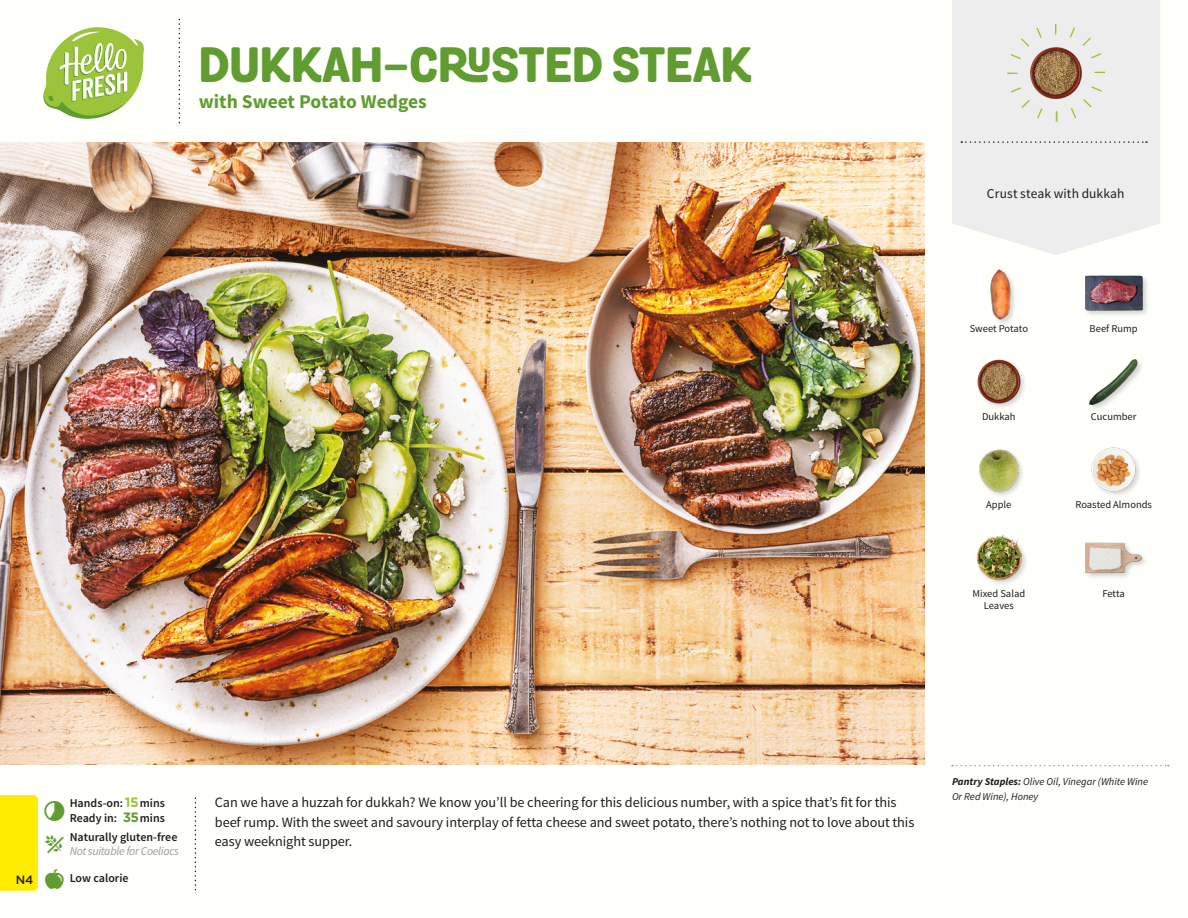
<style>
.page{position:relative;width:1188px;height:918px;background:#fff}
.page>*{position:absolute;margin:0;border:0;box-sizing:border-box;transform-origin:0 0}
.T19_MEXICAN{font:800 48px "Grota Rounded";color:#619c31}
.T19_MEXICAN-2{font:700 19.5px "Source Sans Pro";color:#619c31}
._05_Story{font:14.25px "Source Sans Pro";letter-spacing:-.005em;color:#1d1d1b}
._02_Hello{font:13.5px "Source Sans Pro";letter-spacing:.005em;color:#1d1d1b}
._04_Intro{font:600 12px "Source Sans Pro";color:#1d1d1b}
._10_Ingredients_AU{font:italic 12px "Source Sans Pro";letter-spacing:-.03em;color:#9d9d9d}
.T16_ITALIAN{font:500 12px "Gotham";color:#1d1d1b}
._18_FRONT_ingredient{font:10.5px "Source Sans Pro";color:#1d1d1b}
._18_1_Pantry_Item{font:italic 10.5px/15px "Source Sans Pro";color:#1d1d1b}
.s1{font-family:"Gotham";font-weight:700;font-size:13.5px;color:#9bc43a}
.s2{font-family:"Gotham";font-weight:700;font-size:13.5px;color:#619c31}
.s3{font-weight:700}
</style>
<div class="page">
<div style="left:1084px;top:541px;width:65px;height:39px;background:#1d1d1b;opacity:.2"></div>
<img style="left:1085px;top:541px;width:57px;height:39px">
<img style="left:976px;top:534px;width:51px;height:51px">
<img style="left:1091px;top:447px;width:49px;height:49px">
<div style="left:978px;top:448px;width:47px;height:50px;background:#1d1d1b;opacity:.2"></div>
<img style="left:978px;top:448px;width:44px;height:45px">
<img style="left:977px;top:359px;width:48px;height:49px">
<div style="left:1084px;top:274px;width:65px;height:44px;background:#1d1d1b;opacity:.2"></div>
<img style="left:1085px;top:274px;width:57px;height:44px">
<img style="left:1088px;top:359px;width:54px;height:50px">
<div style="left:989px;top:268px;width:29px;height:59px;background:#1d1d1b;opacity:.2"></div>
<img style="left:989px;top:268px;width:29px;height:54px">
<svg style="left:43px;top:27px;width:101px;height:92px"></svg>
<svg style="left:952px;top:0;width:208px;height:255px;background:#eeeeed"></svg>
<svg style="left:961px;top:141px;width:186px;height:2px"></svg>
<img style="left:1022px;top:39px;width:69px;height:68px">
<div style="left:1007px;top:24px;width:98px;height:98px;border:11px dashed #9bc43a;border-radius:50%"></div>
<div style="left:0;top:795px;width:38px;height:96px;background:#ffec00"></div>
<img style="left:0;top:142px;width:925px;height:623px">
<svg style="left:952px;top:765px;width:217px;height:1px"></svg>
<p class="T19_MEXICAN" style="left:199px;top:27px;width:555px">DUKKAH-CRUSTED STEAK</p>
<p class="T19_MEXICAN-2" style="left:199px;top:89px;width:230px">with Sweet Potato Wedges</p>
<p class="_02_Hello" style="left:987px;top:185px;width:139px">Crust steak with dukkah</p>
<p class="_18_FRONT_ingredient" style="left:970px;top:322px;width:60px">Sweet Potato</p>
<p class="_18_FRONT_ingredient" style="left:1090px;top:322px;width:50px">Beef Rump</p>
<p class="_18_FRONT_ingredient" style="left:982px;top:410px;width:35px">Dukkah</p>
<p class="_18_FRONT_ingredient" style="left:1091px;top:410px;width:47px">Cucumber</p>
<p class="_18_FRONT_ingredient" style="left:986px;top:498px;width:27px">Apple</p>
<p class="_18_FRONT_ingredient" style="left:1075px;top:498px;width:78px">Roasted Almonds</p>
<p class="_18_FRONT_ingredient" style="left:973px;top:587px;width:54px">Mixed Salad</p>
<p class="_18_FRONT_ingredient" style="left:1103px;top:587px;width:24px">Fetta</p>
<p class="_18_FRONT_ingredient" style="left:984px;top:599px;width:31px">Leaves</p>
<p class="T16_ITALIAN" style="left:16px;top:872px;width:19px">N4</p>
<p class="_04_Intro" style="left:70px;top:796px;width:97px">Hands-on: <span class="s1">15</span>mins</p>
<p class="_04_Intro" style="left:70px;top:811px;width:97px">Ready in: <span class="s2">35</span>mins</p>
<p class="_04_Intro" style="left:70px;top:829px;width:109px">Naturally gluten-free</p>
<p class="_10_Ingredients_AU" style="left:70px;top:844px;width:111px">Not suitable for Coeliacs</p>
<p class="_04_Intro" style="left:70px;top:870px;width:61px">Low calorie</p>
<p class="_05_Story" style="left:215px;top:794px;width:683px">Can we have a huzzah for dukkah? We know you’ll be cheering for this delicious number, with a spice that’s fit for this</p>
<p class="_05_Story" style="left:215px;top:813px;width:701px">beef rump. With the sweet and savoury interplay of fetta cheese and sweet potato, there’s nothing not to love about this</p>
<p class="_05_Story" style="left:215px;top:833px;width:139px">easy weeknight supper.</p>
<p class="_18_1_Pantry_Item" style="left:952px;top:774px;width:198px"><span class="s3">Pantry Staples:</span> Olive Oil, Vinegar (White Wine<br>Or Red Wine), Honey</p>
</div>
